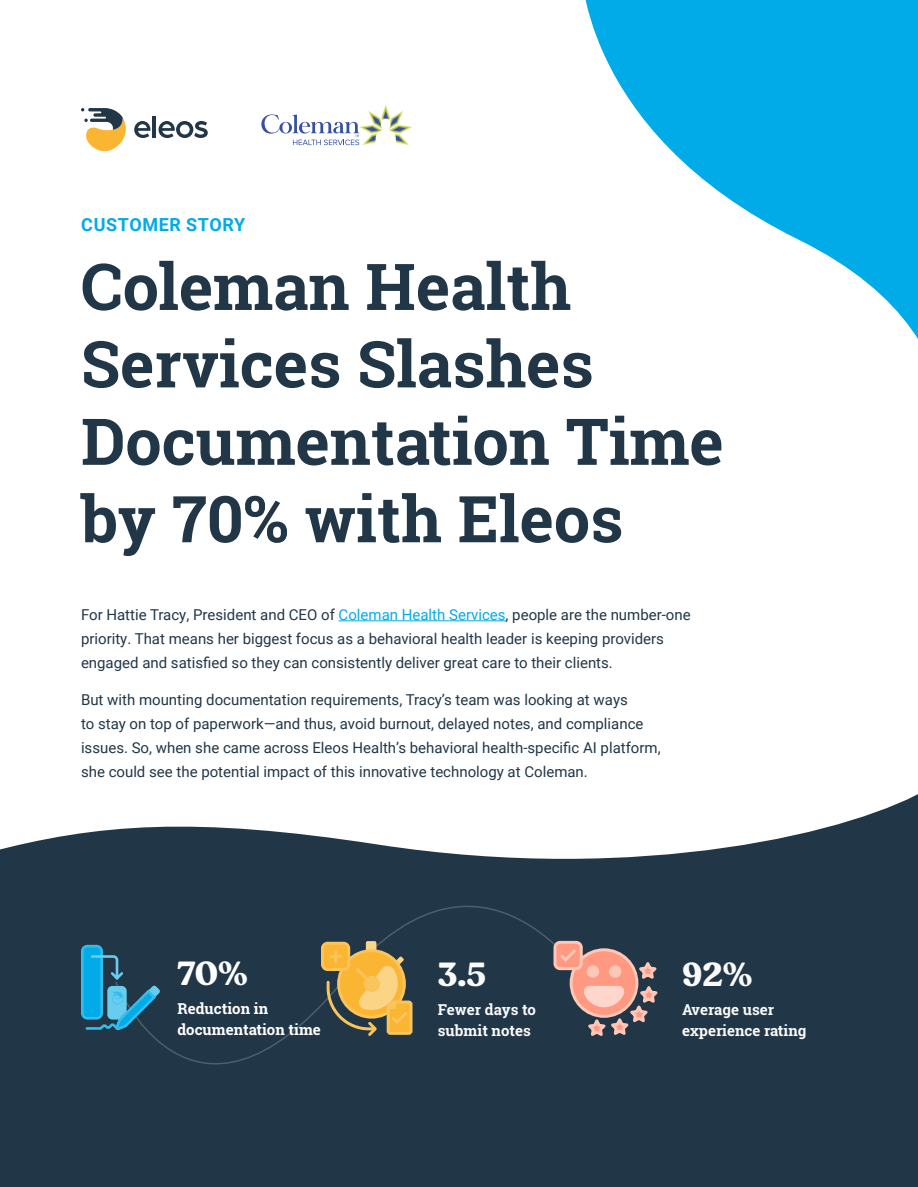
<style>
.page{position:relative;width:918px;height:1187px;background:#fff}
.page>*{position:absolute;margin:0;border:0;box-sizing:border-box;transform-origin:0 0}
.Title_Page_White{font:700 64.5px/77.4px "Roboto Slab";color:#213647}
.Paragraph{font:700 33px "Recoleta";color:#fafafa}
.Paragraph-2{font:700 33px "Recoleta";color:#fff}
.Label{font:700 18px "Roboto";letter-spacing:.035em;color:#00abe8}
.Paragraph-3{font:15px/24px "Roboto";color:#213647}
.Paragraph-4{font:700 15px/21px "Roboto Slab";color:#fafafa}
.Paragraph-5{font:700 15px/21px "Roboto Slab";color:#fff}
.s1{color:#00abe8}
</style>
<div class="page">
<div style="left:0;top:920px;width:918px;height:266px;background:#213647"></div>
<svg style="left:0;top:794px;width:918px;height:126px;fill:#213647"></svg>
<hr style="left:339px;top:620px;width:167px;height:1px;background:#00abe8">
<svg style="left:134px;top:121px;width:16px;height:17px"></svg>
<hr style="left:153px;top:116px;width:3px;height:22px;background:#213647">
<svg style="left:159px;top:121px;width:49px;height:17px"></svg>
<svg style="left:81px;top:108px;width:45px;height:44px"></svg>
<svg style="left:585px;top:0;width:333px;height:339px;fill:#00abe8"></svg>
<svg style="left:114px;top:795px;width:492px;height:270px"></svg>
<div style="left:321px;top:941px;width:29px;height:30px;border:3px solid #fac45c;border-radius:5px"></div>
<svg style="left:325px;top:941px;width:89px;height:97px"></svg>
<div style="left:82px;top:946px;width:20px;height:72px;background:#00abe8;border-radius:5px"></div>
<div style="left:81px;top:944px;width:22px;height:75px;border:3px solid #33bdeb;border-radius:5px"></div>
<svg style="left:84px;top:953px;width:76px;height:79px"></svg>
<div style="left:555px;top:942px;width:26px;height:26px;background:#ff9982;border-radius:5px"></div>
<div style="left:554px;top:940px;width:29px;height:30px;border:3px solid #ffc7b5;border-radius:5px"></div>
<svg style="left:558px;top:947px;width:100px;height:92px"></svg>
<svg style="left:261px;top:105px;width:151px;height:40px"></svg>
<p class="Label" style="left:81px;top:212px;width:166px">CUSTOMER STORY</p>
<p class="Title_Page_White" style="left:81px;top:247px;width:644px">Coleman Health<br>Services Slashes<br>Documentation Time by 70% with Eleos</p>
<p class="Paragraph-3" style="left:81px;top:602px;width:611px">For Hattie Tracy, President and CEO of <span class="s1">Coleman Health Services</span>, people are the number-one priority. That means her biggest focus as a behavioral health leader is keeping providers engaged and satisfied so they can consistently deliver great care to their clients.</p>
<p class="Paragraph-3" style="left:81px;top:687px;width:581px">But with mounting documentation requirements, Tracy’s team was looking at ways<br>to stay on top of paperwork—and thus, avoid burnout, delayed notes, and compliance issues. So, when she came across Eleos Health’s behavioral health-specific AI platform, she could see the potential impact of this innovative technology at Coleman.</p>
<p class="Paragraph-2" style="left:177px;top:952px;width:72px">70%</p>
<p class="Paragraph-5" style="left:177px;top:998px;width:145px">Reduction in documentation time</p>
<p class="Paragraph" style="left:438px;top:953px;width:50px">3.5</p>
<p class="Paragraph-4" style="left:438px;top:999px;width:100px">Fewer days to submit notes</p>
<p class="Paragraph" style="left:682px;top:953px;width:72px">92%</p>
<p class="Paragraph-4" style="left:682px;top:999px;width:126px">Average user experience rating</p>
</div>
